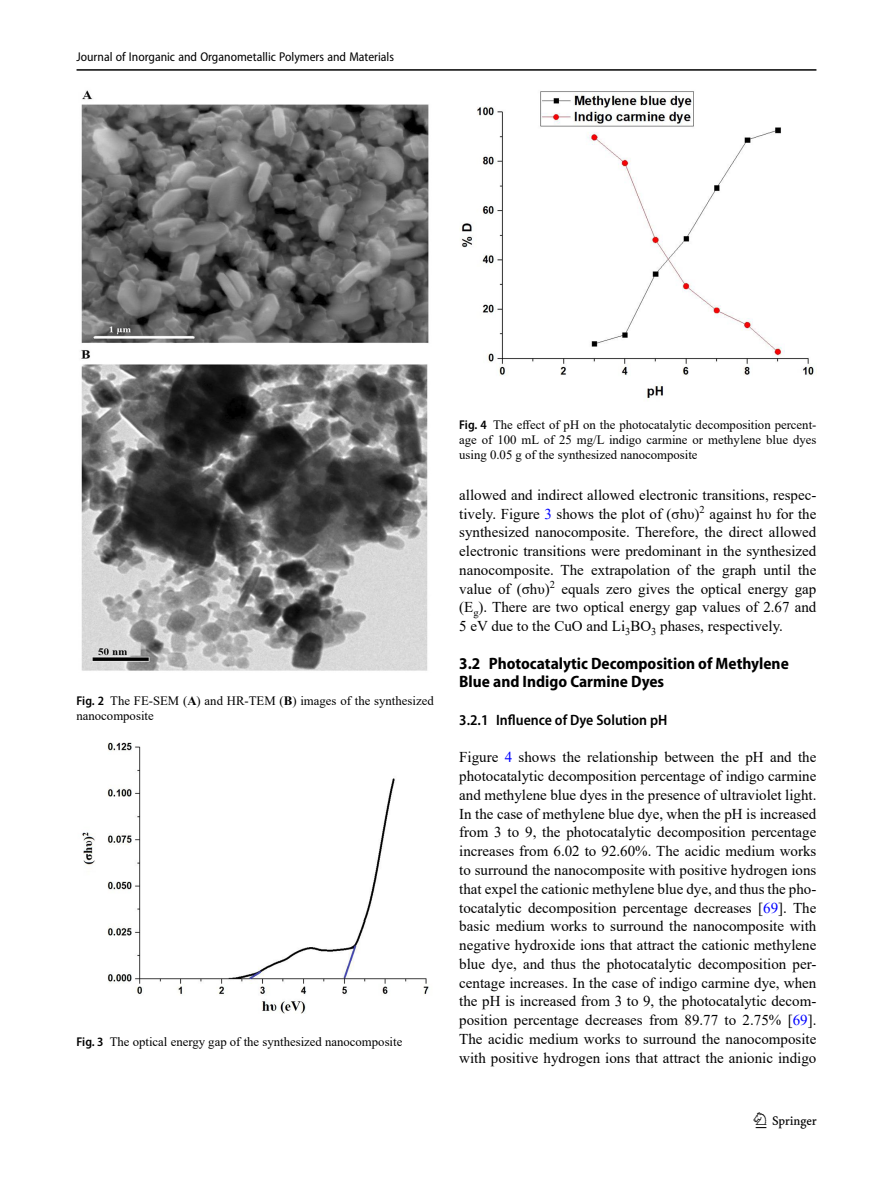
<style>
.page{position:relative;width:893px;height:1187px;background:#fff}
.page>*{position:absolute;margin:0;border:0;box-sizing:border-box;transform-origin:0 0}
.t1{font:22.5px "Springnew";color:#000}
.Head_2{font:700 semi-condensed 16.5px/18.8px "Myriad Pro";color:#000}
.Body_Text{font:15px/18.8px "Times New Roman";color:#000;text-align:justify}
.Head_3_after_2{font:600 semi-condensed 15px "Myriad Pro";color:#000}
.Figure_Caption{font:12.75px/15px "Times New Roman";color:#000;text-align:justify}
.t2{font:semi-condensed 12.75px "Myriad Pro";color:#000}
.s1{font-family:"Myriad Pro";font-weight:600;font-stretch:semi-condensed}
.s2{font-weight:700}
.s3{color:#00f}
</style>
<div class="page">
<hr style="left:77px;top:69px;width:739px;height:2px;background:#000">
<img style="left:460px;top:91px;width:354px;height:308px">
<img style="left:82px;top:742px;width:347px;height:272px">
<img style="left:81px;top:90px;width:348px;height:581px">
<p class="t2" style="left:77px;top:49px;width:319px">Journal of Inorganic and Organometallic Polymers and Materials</p>
<p class="Figure_Caption" style="left:77px;top:692px;width:359px"><span class="s1">Fig. 2</span> The FE-SEM (<span class="s2">A</span>) and HR-TEM (<span class="s2">B</span>) images of the synthesized nanocomposite</p>
<p class="Figure_Caption" style="left:77px;top:1033px;width:327px"><span class="s1">Fig. 3</span> The optical energy gap of the synthesized nanocomposite</p>
<p class="Figure_Caption" style="left:459px;top:417px;width:359px"><span class="s1">Fig. 4</span> The effect of pH on the photocatalytic decomposition percent&shy;age of 100 mL of 25 mg/L indigo carmine or methylene blue dyes using 0.05 g of the synthesized nanocomposite</p>
<p class="Body_Text" style="left:459px;top:485px;width:359px">allowed and indirect allowed electronic transitions, respec&shy;tively. Figure <span class="s3">3</span> shows the plot of (σhυ)<sup>2</sup> against hυ for the synthesized nanocomposite. Therefore, the direct allowed electronic transitions were predominant in the synthesized nanocomposite. The extrapolation of the graph until the value of (σhυ)<sup>2</sup> equals zero gives the optical energy gap (E<sub>g</sub>). There are two optical energy gap values of 2.67 and 5 eV due to the CuO and Li<sub>3</sub>BO<sub>3</sub> phases, respectively.</p>
<p class="Head_2" style="left:459px;top:654px;width:331px">3.2 Photocatalytic Decomposition of Methylene<br>Blue and Indigo Carmine Dyes</p>
<p class="Head_3_after_2" style="left:459px;top:711px;width:210px">3.2.1 Influence of Dye Solution pH</p>
<p class="Body_Text" style="left:459px;top:747px;width:359px">Figure <span class="s3">4</span> shows the relationship between the pH and the photocatalytic decomposition percentage of indigo carmine and methylene blue dyes in the presence of ultraviolet light.<br>In the case of methylene blue dye, when the pH is increased from 3 to 9, the photocatalytic decomposition percentage increases from 6.02 to 92.60%. The acidic medium works to surround the nanocomposite with positive hydrogen ions that expel the cationic methylene blue dye, and thus the pho&shy;tocatalytic decomposition percentage decreases [<span class="s3">69</span>]. The basic medium works to surround the nanocomposite with negative hydroxide ions that attract the cationic methylene blue dye, and thus the photocatalytic decomposition per&shy;centage increases. In the case of indigo carmine dye, when the pH is increased from 3 to 9, the photocatalytic decom&shy;position percentage decreases from 89.77 to 2.75% [<span class="s3">69</span>].<br>The acidic medium works to surround the nanocomposite with positive hydrogen ions that attract the anionic indigo</p>
<h1 class="t1" style="left:756px;top:1107px;width:63px">1 3</h1>
</div>
